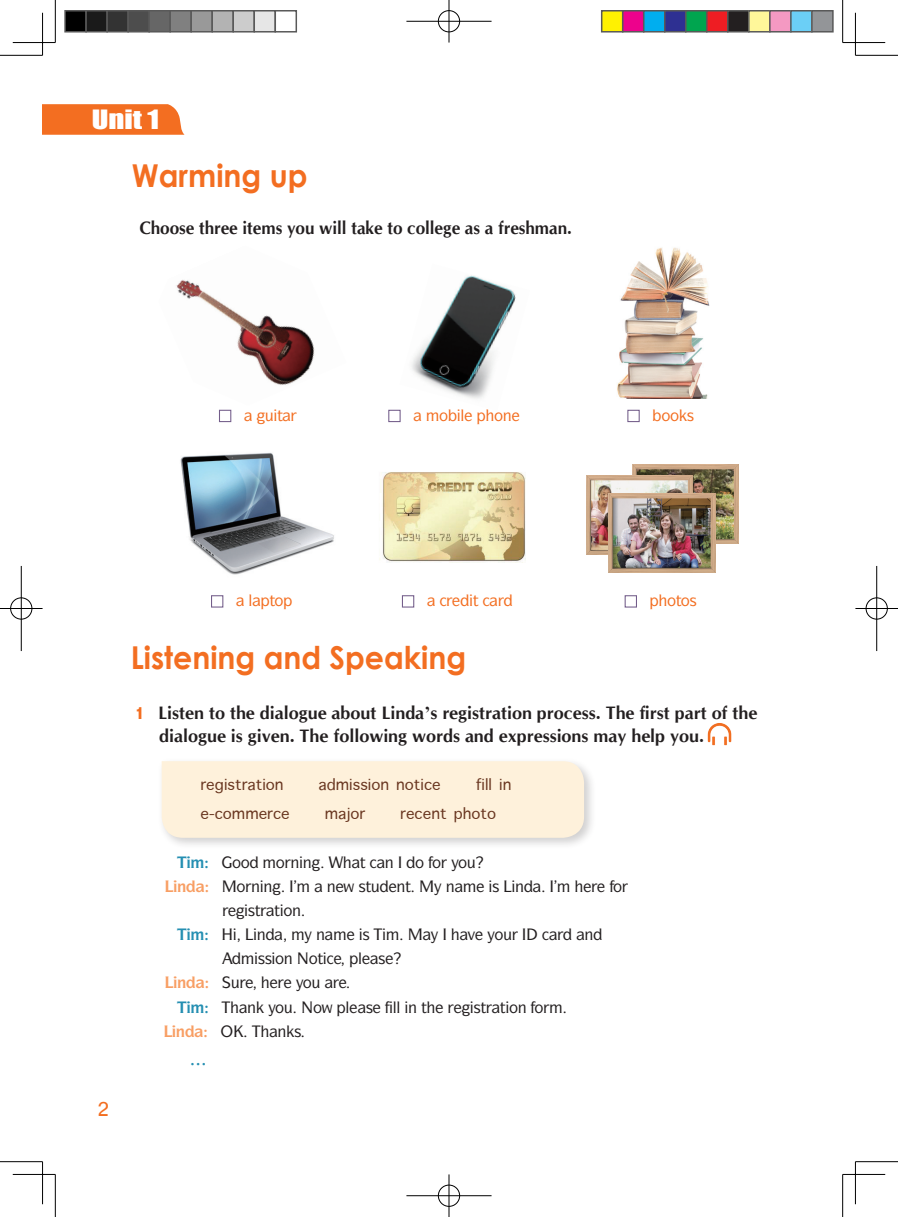
<style>
.page{position:relative;width:898px;height:1217px;background:#fff}
.page>*{position:absolute;margin:0;border:0;box-sizing:border-box;transform-origin:0 0}
.t1{font:700 31.5px "Century Gothic";color:#f36e21;scale:.95 1}
.t2{font:24.6px "Inai Mathi";color:#f36e21}
.t3{font:24.45px "Impact";color:#fff;scale:1.25 1}
.t4{font:21px "Apple Symbols";color:#693620}
.t5{font:700 18px/22.5px "CG Omega";color:#231f20}
.t6{font:700 18px "CG Omega";color:#231f20;scale:.95 1}
.t7{font:500 15.75px "ITC Symbol Std";color:#231f20}
.t8{font:500 15.75px "ITC Symbol Std";color:#f36e21}
.t9{font:700 15.75px "ITC Symbol Std";color:#f89e63}
.s1{font-family:"Abadi";font-weight:800;font-stretch:condensed;color:#f36e21}
.s2{font-family:"Times New Roman"}
</style>
<div class="page">
<svg style="left:43px;top:104px;width:141px;height:31px;background:#f3752c"></svg>
<img style="left:632px;top:464px;width:106px;height:79px">
<img style="left:586px;top:475px;width:106px;height:79px">
<div style="left:158px;top:757px;width:438px;height:93px;background:#231f20;opacity:.21"></div>
<img style="left:617px;top:247px;width:93px;height:151px">
<img style="left:180px;top:452px;width:154px;height:123px">
<img style="left:379px;top:472px;width:147px;height:91px">
<img style="left:400px;top:275px;width:116px;height:136px">
<div style="left:388px;top:409px;width:12px;height:13px;background:#fff;border:1px solid #735d8a"></div>
<div style="left:211px;top:595px;width:12px;height:12px;background:#fff;border:1px solid #735d8a"></div>
<img style="left:176px;top:279px;width:139px;height:106px">
<div style="left:219px;top:409px;width:12px;height:13px;background:#fff;border:1px solid #735d8a"></div>
<div style="left:402px;top:595px;width:12px;height:12px;background:#fff;border:1px solid #735d8a"></div>
<div style="left:627px;top:409px;width:12px;height:13px;background:#fff;border:1px solid #735d8a"></div>
<div style="left:624px;top:595px;width:12px;height:12px;background:#fff;border:1px solid #735d8a"></div>
<img style="left:707px;top:723px;width:25px;height:23px">
<img style="left:608px;top:493px;width:107px;height:80px">
<hr style="left:0;top:55px;width:43px;height:1px;background:#000">
<hr style="left:855px;top:55px;width:42px;height:1px;background:#000">
<hr style="left:0;top:1161px;width:43px;height:1px;background:#000">
<hr style="left:855px;top:1161px;width:42px;height:1px;background:#000">
<hr style="left:55px;top:0;width:1px;height:43px;background:#000">
<hr style="left:55px;top:1174px;width:1px;height:42px;background:#000">
<hr style="left:842px;top:0;width:1px;height:43px;background:#000">
<hr style="left:842px;top:1174px;width:1px;height:42px;background:#000">
<hr style="left:13px;top:42px;width:42px;height:1px;background:#000">
<hr style="left:842px;top:42px;width:42px;height:1px;background:#000">
<hr style="left:13px;top:1173px;width:42px;height:1px;background:#000">
<hr style="left:842px;top:1173px;width:42px;height:1px;background:#000">
<hr style="left:42px;top:13px;width:1px;height:42px;background:#000">
<hr style="left:42px;top:1161px;width:1px;height:42px;background:#000">
<hr style="left:854px;top:13px;width:1px;height:42px;background:#000">
<hr style="left:854px;top:1161px;width:1px;height:42px;background:#000">
<div style="left:437px;top:10px;width:23px;height:23px;border:2px solid #fff;border-radius:50%"></div>
<hr style="left:406px;top:20px;width:85px;height:2px;background:#fff">
<hr style="left:448px;top:0;width:2px;height:43px;background:#fff">
<div style="left:438px;top:10px;width:21px;height:22px;border:1px solid #000;border-radius:50%"></div>
<hr style="left:406px;top:21px;width:85px;height:1px;background:#000">
<hr style="left:448px;top:0;width:1px;height:43px;background:#000">
<div style="left:437px;top:1183px;width:23px;height:23px;border:2px solid #fff;border-radius:50%"></div>
<hr style="left:406px;top:1194px;width:85px;height:2px;background:#fff">
<hr style="left:448px;top:1174px;width:2px;height:42px;background:#fff">
<div style="left:438px;top:1184px;width:21px;height:22px;border:1px solid #000;border-radius:50%"></div>
<hr style="left:406px;top:1195px;width:85px;height:1px;background:#000">
<hr style="left:448px;top:1174px;width:1px;height:42px;background:#000">
<div style="left:10px;top:596px;width:23px;height:24px;border:2px solid #fff;border-radius:50%"></div>
<hr style="left:0;top:607px;width:43px;height:2px;background:#fff">
<hr style="left:20px;top:566px;width:2px;height:85px;background:#fff">
<div style="left:10px;top:597px;width:22px;height:22px;border:1px solid #000;border-radius:50%"></div>
<hr style="left:0;top:608px;width:43px;height:1px;background:#000">
<hr style="left:21px;top:566px;width:1px;height:85px;background:#000">
<div style="left:864px;top:596px;width:23px;height:24px;border:2px solid #fff;border-radius:50%"></div>
<hr style="left:855px;top:607px;width:42px;height:2px;background:#fff">
<hr style="left:875px;top:566px;width:2px;height:85px;background:#fff">
<div style="left:865px;top:597px;width:22px;height:22px;border:1px solid #000;border-radius:50%"></div>
<hr style="left:855px;top:608px;width:42px;height:1px;background:#000">
<hr style="left:876px;top:566px;width:1px;height:85px;background:#000">
<div style="left:65px;top:11px;width:21px;height:21px;background:#000"></div>
<div style="left:64px;top:10px;width:23px;height:23px;border:2px solid #595959"></div>
<div style="left:86px;top:11px;width:21px;height:21px;background:#1a1a1a"></div>
<div style="left:85px;top:10px;width:23px;height:23px;border:2px solid #595959"></div>
<div style="left:107px;top:11px;width:21px;height:21px;background:#333"></div>
<div style="left:106px;top:10px;width:23px;height:23px;border:2px solid #595959"></div>
<div style="left:128px;top:11px;width:21px;height:21px;background:#4d4d4d"></div>
<div style="left:127px;top:10px;width:23px;height:23px;border:2px solid #595959"></div>
<div style="left:149px;top:11px;width:21px;height:21px;background:#666"></div>
<div style="left:148px;top:10px;width:23px;height:23px;border:2px solid #595959"></div>
<div style="left:170px;top:11px;width:21px;height:21px;background:#808080"></div>
<div style="left:169px;top:10px;width:23px;height:23px;border:2px solid #595959"></div>
<div style="left:191px;top:11px;width:21px;height:21px;background:#999"></div>
<div style="left:190px;top:10px;width:23px;height:23px;border:2px solid #595959"></div>
<div style="left:212px;top:11px;width:21px;height:21px;background:#b3b3b3"></div>
<div style="left:211px;top:10px;width:23px;height:23px;border:2px solid #595959"></div>
<div style="left:233px;top:11px;width:21px;height:21px;background:#ccc"></div>
<div style="left:232px;top:10px;width:23px;height:23px;border:2px solid #595959"></div>
<div style="left:254px;top:11px;width:21px;height:21px;background:#e6e6e6"></div>
<div style="left:253px;top:10px;width:23px;height:23px;border:2px solid #595959"></div>
<div style="left:274px;top:10px;width:23px;height:23px;border:2px solid #595959"></div>
<div style="left:601px;top:11px;width:21px;height:21px;background:#fff101"></div>
<div style="left:600px;top:10px;width:23px;height:23px;border:2px solid #595959"></div>
<div style="left:622px;top:11px;width:21px;height:21px;background:#ed028c"></div>
<div style="left:621px;top:10px;width:23px;height:23px;border:2px solid #595959"></div>
<div style="left:643px;top:11px;width:21px;height:21px;background:#00aeef"></div>
<div style="left:642px;top:10px;width:23px;height:23px;border:2px solid #595959"></div>
<div style="left:664px;top:11px;width:21px;height:21px;background:#2e3092"></div>
<div style="left:663px;top:10px;width:23px;height:23px;border:2px solid #595959"></div>
<div style="left:685px;top:11px;width:21px;height:21px;background:#00a54f"></div>
<div style="left:684px;top:10px;width:23px;height:23px;border:2px solid #595959"></div>
<div style="left:706px;top:11px;width:21px;height:21px;background:#ee1d23"></div>
<div style="left:705px;top:10px;width:23px;height:23px;border:2px solid #595959"></div>
<div style="left:727px;top:11px;width:21px;height:21px;background:#231f20"></div>
<div style="left:726px;top:10px;width:23px;height:23px;border:2px solid #595959"></div>
<div style="left:748px;top:11px;width:21px;height:21px;background:#fff79a"></div>
<div style="left:747px;top:10px;width:23px;height:23px;border:2px solid #595959"></div>
<div style="left:769px;top:11px;width:21px;height:21px;background:#f499c2"></div>
<div style="left:768px;top:10px;width:23px;height:23px;border:2px solid #595959"></div>
<div style="left:790px;top:11px;width:21px;height:21px;background:#6bcff6"></div>
<div style="left:789px;top:10px;width:23px;height:23px;border:2px solid #595959"></div>
<div style="left:811px;top:11px;width:21px;height:21px;background:#939598"></div>
<div style="left:810px;top:10px;width:23px;height:23px;border:2px solid #595959"></div>
<div style="left:162px;top:761px;width:422px;height:76px;background:#fef1db"></div>
<svg style="left:413px;top:409px;width:103px;height:2px"></svg>
<h3 class="t3" style="left:92px;top:101px;width:55px">Unit 1</h3>
<h1 class="t1" style="left:132px;top:151px;width:186px">Warming up</h1>
<p class="t6" style="left:139px;top:216px;width:456px">Choose three items you will take to college as a freshman.</p>
<p class="t8" style="left:248px;top:590px;width:37px">● ▼□</p>
<h1 class="t1" style="left:131px;top:633px;width:354px">Listening and Speaking</h1>
<p class="t8" style="left:661px;top:405px;width:34px">□□ ▲</p>
<p class="t8" style="left:666px;top:590px;width:31px">□▼□▲</p>
<p class="t5" style="left:159px;top:701px;width:599px;text-indent:-24px"><span class="s1">1</span> Listen to the dialogue about Linda<span class="s2">’</span>s registration process. The first part of the dialogue is given. The following words and expressions may help you.</p>
<p class="t4" style="left:227px;top:769px;width:58px">▲▼ ▼□■</p>
<p class="t4" style="left:352px;top:769px;width:69px">▲▲ □■ ■□▼</p>
<p class="t4" style="left:485px;top:769px;width:28px">●● ■</p>
<p class="t4" style="left:431px;top:799px;width:66px">■▼ □▼□</p>
<p class="t7" style="left:276px;top:852px;width:38px">□■■</p>
<p class="t7" style="left:415px;top:852px;width:62px">□ □ □◆</p>
<h2 class="t2" style="left:98px;top:1094px;width:13px">2</h2>
<p class="t9" style="left:177px;top:876px;width:11px">■</p>
<p class="t7" style="left:236px;top:876px;width:38px">□■■</p>
<p class="t7" style="left:327px;top:876px;width:86px">■ ▲▼◆ ■▼</p>
<p class="t7" style="left:445px;top:876px;width:80px">■ ▲ ■</p>
<p class="t7" style="left:248px;top:900px;width:55px">▲▼ ▼□■</p>
<p class="t7" style="left:467px;top:924px;width:46px">❖ □◆</p>
<p class="t7" style="left:584px;top:924px;width:11px">■</p>
<p class="t7" style="left:258px;top:948px;width:67px">▲▲ □■ □▼</p>
<p class="t9" style="left:177px;top:972px;width:11px">■</p>
<p class="t7" style="left:247px;top:996px;width:47px">■ □◆</p>
<p class="t7" style="left:313px;top:996px;width:61px">□ ● ▲</p>
<p class="t7" style="left:393px;top:996px;width:36px">●● ■ ▼</p>
<p class="t7" style="left:473px;top:996px;width:72px">▲▼ ▼□■ □</p>
<p class="t9" style="left:176px;top:1020px;width:11px">■</p>
</div>
